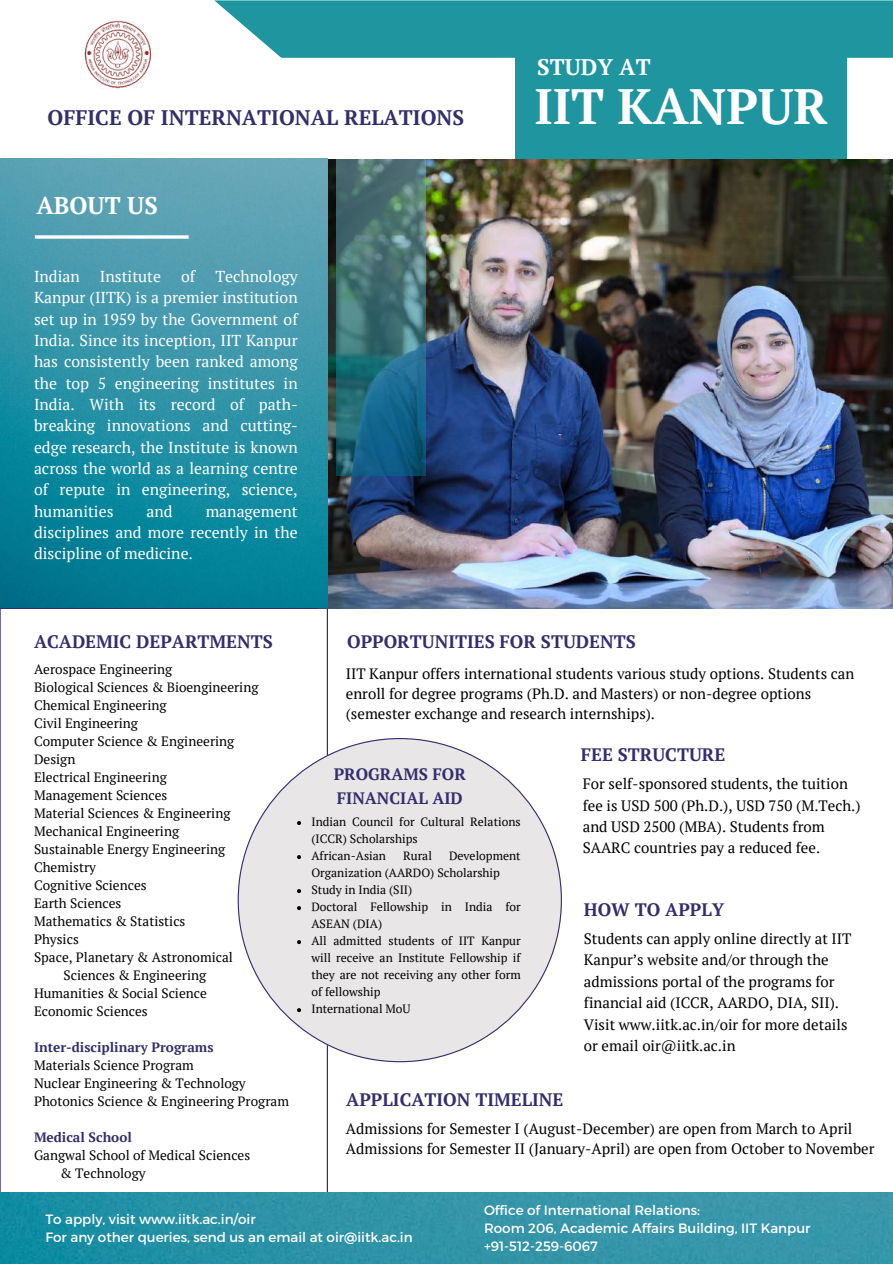
<style>
.page{position:relative;width:893px;height:1264px;background:#fff}
.page>*{position:absolute;margin:0;border:0;box-sizing:border-box;transform-origin:0 0}
.t1{font:700 49.5px "PT Serif";color:#fff}
.t2{font:700 24px "PT Serif";color:#fff}
.t3{font:700 22.5px "PT Serif";color:#fff}
.t4{font:700 21px "PT Serif";color:#332e6c}
.t5{font:700 18px "PT Serif";color:#332e6c}
.t6{font:700 16.5px/23.7px "PT Serif";color:#332e6c}
.t7{font:15.75px/21.3px "PT Serif";color:#fff;text-align:justify}
.t8{font:15px/21.3px "PT Serif";color:#000}
.t9{font:13.5px/18px "PT Serif";color:#000}
.t10{font:13.5px/18px "Montserrat";color:#fff}
.t11{font:700 13.5px "PT Serif";color:#332e6c}
.t12{font:12px/17px "PT Serif";color:#000}
</style>
<div class="page">
<svg style="left:0;top:608px;width:328px;height:584px"></svg>
<svg style="left:238px;top:738px;width:324px;height:324px"></svg>
<svg style="left:214px;top:0;width:678px;height:58px;background:#37a0a9"></svg>
<div style="left:515px;top:2px;width:331px;height:161px;background:#1f959f"></div>
<img style="left:327px;top:159px;width:565px;height:449px">
<img style="left:0;top:159px;width:327px;height:449px">
<svg style="left:35px;top:235px;width:154px;height:4px"></svg>
<img style="left:336px;top:159px;width:89px;height:316px">
<img style="left:0;top:1192px;width:892px;height:71px">
<svg style="left:297px;top:821px;width:4px;height:4px"></svg>
<svg style="left:297px;top:855px;width:4px;height:4px"></svg>
<svg style="left:297px;top:889px;width:4px;height:4px"></svg>
<svg style="left:297px;top:906px;width:4px;height:4px"></svg>
<svg style="left:297px;top:940px;width:4px;height:4px"></svg>
<svg style="left:297px;top:1008px;width:4px;height:4px"></svg>
<img style="left:84px;top:21px;width:67px;height:68px">
<h3 class="t4" style="left:47px;top:103px;width:418px">OFFICE OF INTERNATIONAL RELATIONS</h3>
<h2 class="t2" style="left:36px;top:189px;width:123px">ABOUT US</h2>
<p class="t7" style="left:34px;top:265px;width:265px;text-indent:181px">Technology Kanpur (IITK) is a premier institution set up in 1959 by the Government of India. Since its inception, IIT Kanpur has consistently been ranked among the top 5 engineering institutes in India. With its record of path&shy;breaking innovations and cutting&shy;edge research, the Institute is known across the world as a learning centre of repute in engineering, science, humanities</p>
<p class="t7" style="left:34px;top:265px;width:47px">Indian</p>
<p class="t7" style="left:100px;top:265px;width:63px">Institute</p>
<p class="t7" style="left:181px;top:265px;width:16px">of</p>
<p class="t7" style="left:146px;top:500px;width:28px">and</p>
<p class="t7" style="left:34px;top:500px;width:265px;text-indent:172px">management disciplines and more recently in the discipline of medicine.</p>
<h3 class="t3" style="left:537px;top:51px;width:115px">STUDY AT</h3>
<h1 class="t1" style="left:534px;top:73px;width:295px">IIT KANPUR</h1>
<p class="t5" style="left:34px;top:629px;width:240px">ACADEMIC DEPARTMENTS</p>
<p class="t9" style="left:34px;top:660px;width:140px">Aerospace Engineering</p>
<p class="t9" style="left:34px;top:678px;width:226px">Biological Sciences &amp; Bioengineering</p>
<p class="t9" style="left:34px;top:696px;width:134px">Chemical Engineering</p>
<p class="t9" style="left:34px;top:714px;width:106px">Civil Engineering</p>
<p class="t9" style="left:34px;top:732px;width:202px">Computer Science &amp; Engineering</p>
<p class="t9" style="left:34px;top:750px;width:43px">Design</p>
<p class="t9" style="left:34px;top:768px;width:134px">Electrical Engineering</p>
<p class="t9" style="left:34px;top:786px;width:135px">Management Sciences</p>
<p class="t9" style="left:34px;top:804px;width:198px">Material Sciences &amp; Engineering</p>
<p class="t9" style="left:34px;top:822px;width:147px">Mechanical Engineering</p>
<p class="t9" style="left:34px;top:840px;width:193px">Sustainable Energy Engineering</p>
<p class="t9" style="left:34px;top:858px;width:63px">Chemistry</p>
<p class="t9" style="left:34px;top:876px;width:114px">Cognitive Sciences</p>
<p class="t9" style="left:34px;top:893px;width:89px">Earth Sciences</p>
<p class="t9" style="left:34px;top:911px;width:153px">Mathematics &amp; Statistics</p>
<p class="t9" style="left:34px;top:929px;width:46px">Physics</p>
<p class="t9" style="left:34px;top:947px;width:200px">Space, Planetary &amp; Astronomical</p>
<p class="t9" style="left:64px;top:965px;width:144px">Sciences &amp; Engineering</p>
<p class="t9" style="left:34px;top:983px;width:174px">Humanities &amp; Social Science</p>
<p class="t9" style="left:34px;top:1001px;width:115px">Economic Sciences</p>
<p class="t11" style="left:34px;top:1037px;width:181px">Inter-disciplinary Programs</p>
<p class="t9" style="left:34px;top:1055px;width:256px">Materials Science Program<br>Nuclear Engineering &amp; Technology<br>Photonics Science &amp; Engineering Program</p>
<p class="t11" style="left:34px;top:1127px;width:99px">Medical School</p>
<p class="t9" style="left:60px;top:1145px;width:191px;text-indent:-26px">Gangwal School of Medical Sciences &amp; Technology</p>
<p class="t10" style="left:45px;top:1209px;width:369px">To apply, visit www.iitk.ac.in/oir<br>For any other queries, send us an email at oir@iitk.ac.in</p>
<p class="t10" style="left:484px;top:1200px;width:328px">Office of International Relations:<br>Room 206, Academic Affairs Building, IIT Kanpur +91-512-259-6067</p>
<p class="t5" style="left:347px;top:629px;width:290px">OPPORTUNITIES FOR STUDENTS</p>
<p class="t8" style="left:346px;top:663px;width:510px;line-height:20.2px">IIT Kanpur offers international students various study options. Students can enroll for degree programs (Ph.D. and Masters) or non-degree options (semester exchange and research internships).</p>
<p class="t5" style="left:580px;top:742px;width:146px">FEE STRUCTURE</p>
<p class="t6" style="left:334px;top:761px;width:134px">PROGRAMS FOR<br>FINANCIAL AID</p>
<p class="t12" style="left:311px;top:813px;width:211px">Indian Council for Cultural Relations (ICCR) Scholarships<br>African-Asian</p>
<p class="t8" style="left:582px;top:772px;width:279px">For self-sponsored students, the tuition fee is USD 500 (Ph.D.), USD 750 (M.Tech.) and USD 2500 (MBA). Students from SAARC countries pay a reduced fee.</p>
<p class="t12" style="left:311px;top:847px;width:211px;text-indent:137px">Development<br>Organization (AARDO) Scholarship<br>Study in India (SII)<br>Doctoral Fellowship in India for<br>ASEAN (DIA)<br>All admitted students of IIT Kanpur will receive an Institute Fellowship if they are not receiving any other form of fellowship<br>International MoU</p>
<p class="t12" style="left:403px;top:847px;width:30px">Rural</p>
<p class="t5" style="left:584px;top:897px;width:142px">HOW TO APPLY</p>
<p class="t8" style="left:584px;top:927px;width:269px">Students can apply online directly at IIT Kanpur’s website and/or through the admissions portal of the programs for financial aid (ICCR, AARDO, DIA, SII).<br>Visit www.iitk.ac.in/oir for more details or email oir@iitk.ac.in</p>
<p class="t5" style="left:346px;top:1087px;width:219px">APPLICATION TIMELINE</p>
<p class="t8" style="left:346px;top:1118px;width:530px;line-height:20.2px">Admissions for Semester I (August-December) are open from March to April<br>Admissions for Semester II (January-April) are open from October to November</p>
</div>
